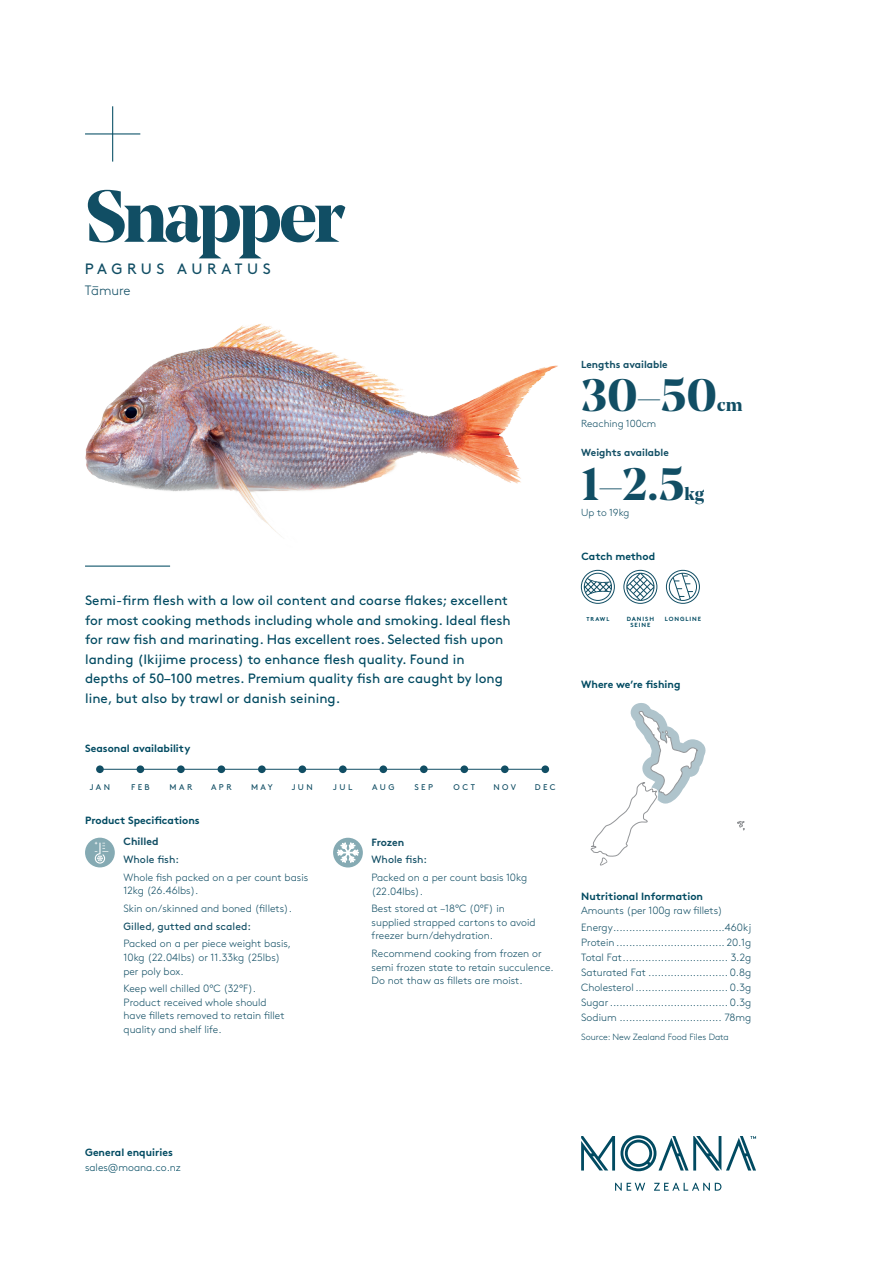
<style>
.page{position:relative;width:893px;height:1263px;background:#fff}
.page>*{position:absolute;margin:0;border:0;box-sizing:border-box;transform-origin:0 0}
.t1{font:700 72.9px "Noe Display";letter-spacing:-.045em;color:#114e64}
.t2{font:700 45.15px "Noe Display";color:#114e64}
.t3{font:700 18.15px "Noe Display";color:#114e64}
.t4{font:15px "Brown";letter-spacing:.29em;color:#114e64}
.t5{font:13.5px/19.5px "Brown";color:#014a61}
.t6{font:300 13.5px "Brown";letter-spacing:-.01em;color:#114e64}
.t7{font:300 10.5px/13.5px "Brown";color:#114e64}
.t8{font:700 10.5px "Brown";color:#014a61}
.t9{font:10.5px "Brown";color:#114e64}
.t10{font:300 10.5px "Brown";color:#014a61}
.t11{font:700 10.5px "Brown";color:#114e64}
.t12{font:700 10.2px "Brown";color:#114e64}
.t13{font:300 10.2px "Brown";color:#114e64}
.t14{font:300 9px "Brown";letter-spacing:-.005em;color:#114e64}
.t15{font:8.25px "Brown";letter-spacing:.3em;color:#114e64}
.t16{font:700 6px/6px "Brown";letter-spacing:.155em;color:#014a61;text-align:center}
.t17{font:700 5.7px "Brown";letter-spacing:.155em;color:#014a61}
</style>
<div class="page">
<hr style="left:112px;top:106px;width:1px;height:56px;background:#014a61">
<hr style="left:85px;top:133px;width:55px;height:1px;background:#014a61">
<hr style="left:85px;top:566px;width:85px;height:1px;background:#014a61">
<svg style="left:615px;top:1183px;width:30px;height:8px"></svg>
<svg style="left:654px;top:1183px;width:67px;height:8px"></svg>
<svg style="left:581px;top:1135px;width:175px;height:36px"></svg>
<img style="left:85px;top:323px;width:473px;height:243px">
<div style="left:333px;top:838px;width:30px;height:29px;background:#85aab3;border-radius:50%"></div>
<svg style="left:337px;top:839px;width:22px;height:25px"></svg>
<div style="left:85px;top:838px;width:30px;height:29px;background:#85aab3;border-radius:50%"></div>
<svg style="left:95px;top:842px;width:13px;height:21px"></svg>
<hr style="left:100px;top:769px;width:40px;height:1px;background:#114e64">
<hr style="left:140px;top:769px;width:41px;height:1px;background:#114e64">
<hr style="left:181px;top:769px;width:40px;height:1px;background:#114e64">
<hr style="left:221px;top:769px;width:41px;height:1px;background:#114e64">
<hr style="left:262px;top:769px;width:40px;height:1px;background:#114e64">
<hr style="left:302px;top:769px;width:41px;height:1px;background:#114e64">
<hr style="left:343px;top:769px;width:40px;height:1px;background:#114e64">
<hr style="left:383px;top:769px;width:41px;height:1px;background:#114e64">
<hr style="left:424px;top:769px;width:40px;height:1px;background:#114e64">
<hr style="left:464px;top:769px;width:41px;height:1px;background:#114e64">
<div style="left:218px;top:765px;width:7px;height:8px;background:#114e64;border-radius:50%"></div>
<div style="left:299px;top:765px;width:7px;height:8px;background:#114e64;border-radius:50%"></div>
<div style="left:339px;top:765px;width:8px;height:8px;background:#114e64;border-radius:50%"></div>
<div style="left:379px;top:765px;width:8px;height:8px;background:#114e64;border-radius:50%"></div>
<div style="left:420px;top:765px;width:8px;height:8px;background:#114e64;border-radius:50%"></div>
<div style="left:460px;top:765px;width:8px;height:8px;background:#114e64;border-radius:50%"></div>
<div style="left:501px;top:765px;width:8px;height:8px;background:#114e64;border-radius:50%"></div>
<div style="left:541px;top:765px;width:8px;height:8px;background:#114e64;border-radius:50%"></div>
<div style="left:96px;top:765px;width:8px;height:8px;background:#114e64;border-radius:50%"></div>
<div style="left:137px;top:765px;width:7px;height:8px;background:#114e64;border-radius:50%"></div>
<div style="left:177px;top:765px;width:8px;height:8px;background:#114e64;border-radius:50%"></div>
<div style="left:258px;top:765px;width:8px;height:8px;background:#114e64;border-radius:50%"></div>
<hr style="left:505px;top:769px;width:40px;height:1px;background:#114e64">
<svg style="left:581px;top:570px;width:34px;height:34px"></svg>
<svg style="left:623px;top:570px;width:34px;height:34px"></svg>
<svg style="left:666px;top:570px;width:34px;height:34px"></svg>
<svg style="left:737px;top:821px;width:8px;height:10px"></svg>
<svg style="left:590px;top:703px;width:116px;height:163px"></svg>
<h1 class="t1" style="left:85px;top:169px;width:261px">Snapper</h1>
<h3 class="t4" style="left:85px;top:258px;width:187px">PAGRUS AURATUS</h3>
<p class="t6" style="left:85px;top:281px;width:47px">Ta–mure</p>
<p class="t5" style="left:85px;top:590px;width:427px">Semi-firm flesh with a low oil content and coarse flakes; excellent for most cooking methods including whole and smoking. Ideal flesh for raw fish and marinating. Has excellent roes. Selected fish upon landing (Ikijime process) to enhance flesh quality. Found in depths of 50–100 metres. Premium quality fish are caught by long line, but also by trawl or danish seining.</p>
<p class="t8" style="left:85px;top:739px;width:107px">Seasonal availability</p>
<p class="t15" style="left:90px;top:780px;width:22px">JAN</p>
<p class="t15" style="left:131px;top:780px;width:20px">FEB</p>
<p class="t15" style="left:169px;top:780px;width:24px">MAR</p>
<p class="t15" style="left:211px;top:780px;width:22px">APR</p>
<p class="t15" style="left:251px;top:780px;width:23px">MAY</p>
<p class="t15" style="left:292px;top:780px;width:23px">JUN</p>
<p class="t15" style="left:333px;top:780px;width:21px">JUL</p>
<p class="t15" style="left:372px;top:780px;width:24px">AUG</p>
<p class="t15" style="left:414px;top:780px;width:20px">SEP</p>
<p class="t15" style="left:454px;top:780px;width:23px">OCT</p>
<p class="t15" style="left:493px;top:780px;width:24px">NOV</p>
<p class="t15" style="left:535px;top:780px;width:22px">DEC</p>
<p class="t8" style="left:85px;top:812px;width:116px">Product Specifications</p>
<p class="t11" style="left:124px;top:833px;width:37px">Chilled</p>
<p class="t9" style="left:124px;top:851px;width:57px">Whole fish:</p>
<p class="t7" style="left:124px;top:869px;width:186px">Whole fish packed on a per count basis<br>12kg (26.46lbs).</p>
<p class="t7" style="left:124px;top:901px;width:170px">Skin on/skinned and boned (fillets).</p>
<p class="t9" style="left:124px;top:918px;width:129px">Gilled, gutted and scaled:</p>
<p class="t7" style="left:124px;top:936px;width:169px">Packed on a per piece weight basis,<br>10kg (22.04lbs) or 11.33kg (25lbs) per poly box.</p>
<p class="t7" style="left:124px;top:981px;width:163px">Keep well chilled 0°C (32°F).<br>Product received whole should have fillets removed to retain fillet quality and shelf life.</p>
<p class="t11" style="left:372px;top:833px;width:34px">Frozen</p>
<p class="t9" style="left:372px;top:852px;width:57px">Whole fish:</p>
<p class="t7" style="left:372px;top:870px;width:157px">Packed on a per count basis 10kg (22.04lbs).</p>
<p class="t7" style="left:372px;top:901px;width:166px">Best stored at –18°C (0°F) in supplied strapped cartons to avoid freezer burn/dehydration.</p>
<p class="t7" style="left:372px;top:946px;width:184px">Recommend cooking from frozen or semi frozen state to retain succulence.<br>Do not thaw as fillets are moist.</p>
<p class="t12" style="left:581px;top:356px;width:88px">Lengths available</p>
<h2 class="t2" style="left:581px;top:366px;width:138px">30–50</h2>
<h3 class="t3" style="left:717px;top:393px;width:27px">cm</h3>
<p class="t13" style="left:581px;top:416px;width:77px">Reaching 100cm</p>
<p class="t12" style="left:581px;top:444px;width:89px">Weights available</p>
<h2 class="t2" style="left:581px;top:455px;width:105px">1–2.5</h2>
<h3 class="t3" style="left:684px;top:481px;width:21px">kg</h3>
<p class="t13" style="left:581px;top:505px;width:50px">Up to 19kg</p>
<p class="t8" style="left:581px;top:548px;width:75px">Catch method</p>
<p class="t17" style="left:586px;top:614px;width:24px">TRAWL</p>
<p class="t16" style="left:627px;top:615px;width:29px">DANISH<br>SEINE</p>
<p class="t16" style="left:665px;top:615px;width:38px">LONGLINE</p>
<p class="t8" style="left:581px;top:676px;width:101px">Where we’re fishing</p>
<p class="t8" style="left:581px;top:888px;width:123px">Nutritional Information</p>
<p class="t7" style="left:581px;top:901px;width:172px;line-height:17.1px">Amounts (per 100g raw fillets)<br>Energy...................................460kj</p>
<p class="t7" style="left:581px;top:934px;width:172px;line-height:15px;text-align:justify">Protein .................................. 20.1g Total Fat................................. 3.2g Saturated Fat ......................... 0.8g Cholesterol............................. 0.3g Sugar..................................... 0.3g Sodium ................................ 78mg</p>
<p class="t14" style="left:581px;top:1030px;width:149px">Source: New Zealand Food Files Data</p>
<p class="t8" style="left:85px;top:1143px;width:89px">General enquiries</p>
<p class="t10" style="left:85px;top:1159px;width:97px">sales@moana.co.nz</p>
</div>
